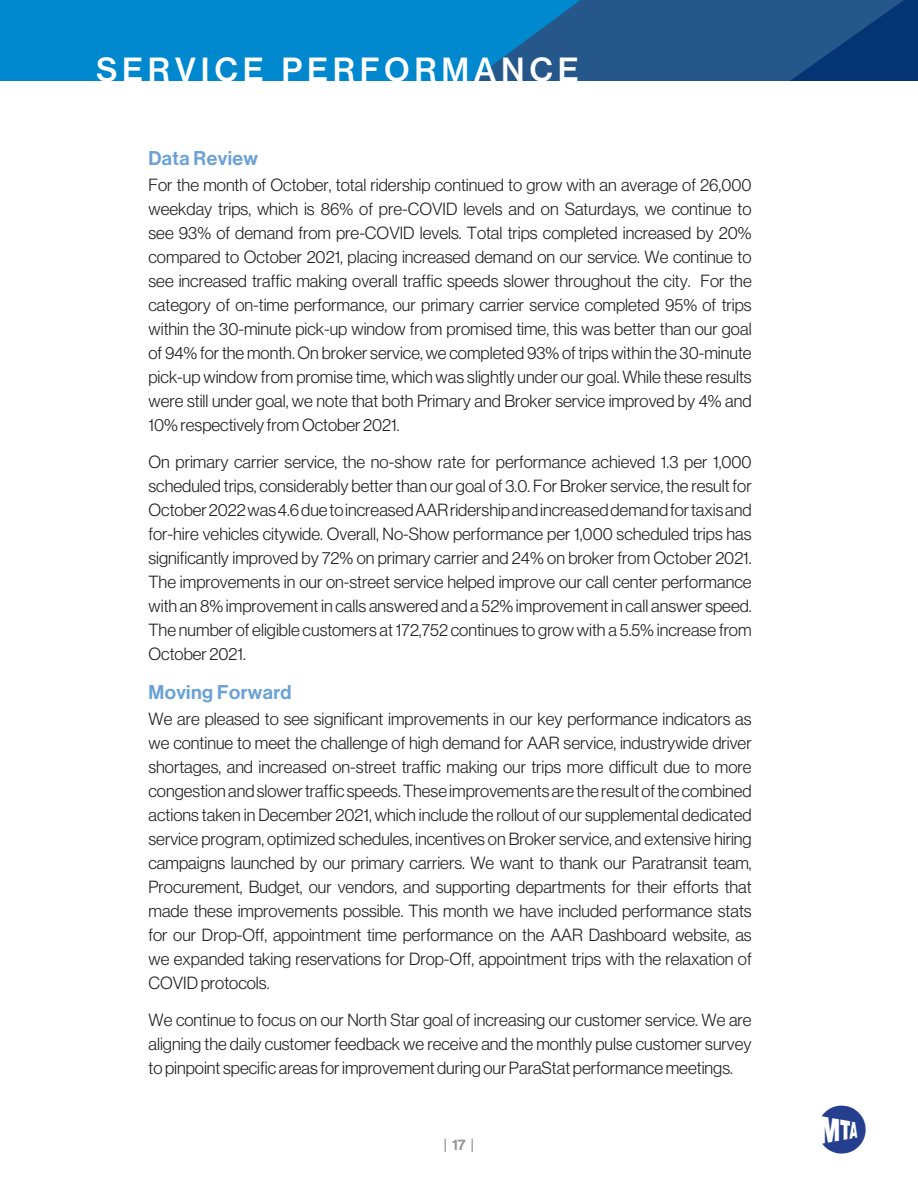
<style>
.page{position:relative;width:918px;height:1188px;background:#fff}
.page>*{position:absolute;margin:0;border:0;box-sizing:border-box;transform-origin:0 0}
.t1{font:500 48px "MTA Logo";color:#253f8e}
.t2{font:31.5px "N Haas Grotesk TX Pro 65 Md";letter-spacing:.15em;color:#fff}
.t3{font:19.5px "N Haas Grotesk DS Pro 65 Md";letter-spacing:.02em;color:#6aa2d6}
.t4{font:17.25px/24px "N Haas Grotesk DS Pro 45 Lt";color:#231f20;text-align:justify}
.t5{font:15px "N Haas Grotesk DS Pro 65 Md";color:#939598}
</style>
<div class="page">
<div style="left:699px;top:0;width:219px;height:81px;background:#053474"></div>
<svg style="left:580px;top:0;width:324px;height:81px;fill:#26578b"></svg>
<svg style="left:0;top:0;width:580px;height:81px;background:#0383c7"></svg>
<p class="t2" style="left:96px;top:49px;width:484px">SERVICE PERFORMANCE</p>
<p class="t3" style="left:148px;top:147px;width:111px">Data Review</p>
<p class="t4" style="left:148px;top:172px;width:605px">For the month of October, total ridership continued to grow with an average of 26,000 weekday trips, which is 86% of pre-COVID levels and on Saturdays, we continue to see 93% of demand from pre-COVID levels. Total trips completed increased by 20% compared to October 2021, placing increased demand on our service. We continue to see increased traffic making overall traffic speeds slower throughout the city. For the category of on-time performance, our primary carrier service completed 95% of trips within the 30-minute pick-up window from promised time, this was better than our goal of 94% for the month. On broker service, we completed 93% of trips within the 30-minute pick-up window from promise time, which was slightly under our goal. While these results were still under goal, we note that both Primary and Broker service improved by 4% and 10% respectively from October 2021.</p>
<p class="t4" style="left:148px;top:450px;width:605px">On primary carrier service, the no-show rate for performance achieved 1.3 per 1,000 scheduled trips, considerably better than our goal of 3.0. For Broker service, the result for October 2022 was 4.6 due to increased AAR ridership and increased demand for taxis and for-hire vehicles citywide. Overall, No-Show performance per 1,000 scheduled trips has significantly improved by 72% on primary carrier and 24% on broker from October 2021.<br>The improvements in our on-street service helped improve our call center performance with an 8% improvement in calls answered and a 52% improvement in call answer speed.<br>The number of eligible customers at 172,752 continues to grow with a 5.5% increase from October 2021.</p>
<p class="t3" style="left:148px;top:681px;width:145px">Moving Forward</p>
<p class="t4" style="left:148px;top:706px;width:605px">We are pleased to see significant improvements in our key performance indicators as we continue to meet the challenge of high demand for AAR service, industrywide driver shortages, and increased on-street traffic making our trips more difficult due to more congestion and slower traffic speeds. These improvements are the result of the combined actions taken in December 2021, which include the rollout of our supplemental dedicated service program, optimized schedules, incentives on Broker service, and extensive hiring campaigns launched by our primary carriers. We want to thank our Paratransit team, Procurement, Budget, our vendors, and supporting departments for their efforts that made these improvements possible. This month we have included performance stats for our Drop-Off, appointment time performance on the AAR Dashboard website, as we expanded taking reservations for Drop-Off, appointment trips with the relaxation of COVID protocols.</p>
<p class="t4" style="left:148px;top:1008px;width:605px">We continue to focus on our North Star goal of increasing our customer service. We are aligning the daily customer feedback we receive and the monthly pulse customer survey to pinpoint specific areas for improvement during our ParaStat performance meetings.</p>
<p class="t5" style="left:444px;top:1136px;width:32px">| 17 |</p>
<h1 class="t1" style="left:822px;top:1105px;width:47px">M</h1>
</div>
